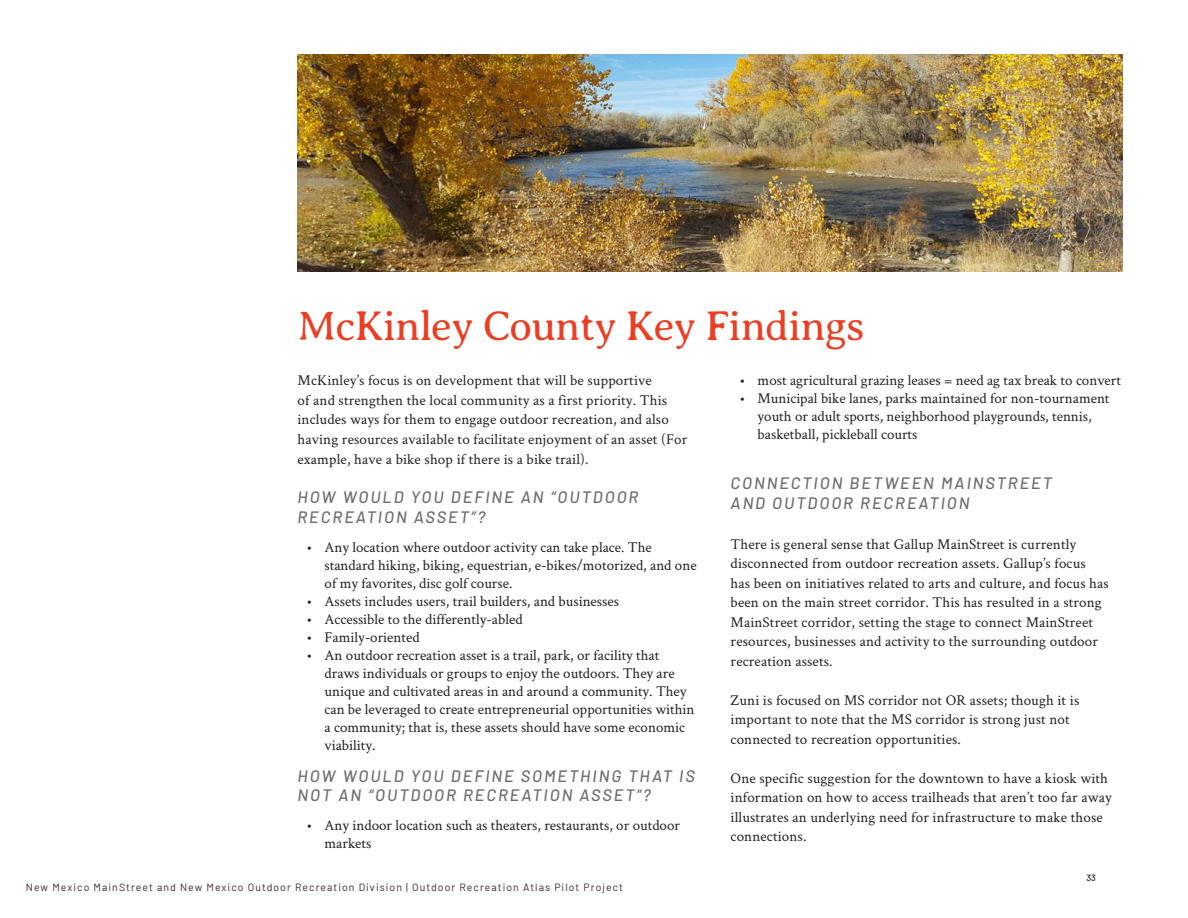
<style>
.page{position:relative;width:1188px;height:918px;background:#fff}
.page>*{position:absolute;margin:0;border:0;box-sizing:border-box;transform-origin:0 0}
.Section_H1{font:300 42px "Averia Serif Libre";letter-spacing:-.02em;color:#eb3e23}
.Section_H3{font:italic 500 16.5px/19.8px "Barlow";letter-spacing:.12em;color:#6c6d70}
.Body_Copy{font:15px/19.5px "Crimson Text";color:#231f20}
.Section_H3-2{font:15px/19.5px "Crimson Text";letter-spacing:.01em;color:#231f20}
.t1{font:10.5px "Barlow";letter-spacing:.1em;color:#412234}
.t2{font:500 9px "Barlow";color:#231f20}
</style>
<div class="page">
<img style="left:298px;top:54px;width:825px;height:217px">
<p class="Section_H1" style="left:298px;top:303px;width:569px">McKinley County Key Findings</p>
<p class="Section_H3-2" style="left:298px;top:370px;width:391px">McKinley’s focus is on development that will be supportive<br>of and strengthen the local community as a first priority. This includes ways for them to engage outdoor recreation, and also having resources available to facilitate enjoyment of an asset (For example, have a bike shop if there is a bike trail).</p>
<p class="Section_H3" style="left:298px;top:486px;width:342px">HOW WOULD YOU DEFINE AN “OUTDOOR<br>RECREATION ASSET”?</p>
<p class="Body_Copy" style="left:325px;top:537px;width:374px;line-height:18px;text-indent:-18px">• Any location where outdoor activity can take place. The standard hiking, biking, equestrian, e-bikes/motorized, and one of my favorites, disc golf course.</p>
<p class="Body_Copy" style="left:307px;top:591px;width:314px">• Assets includes users, trail builders, and businesses</p>
<p class="Body_Copy" style="left:307px;top:609px;width:218px">• Accessible to the differently-abled</p>
<p class="Body_Copy" style="left:307px;top:627px;width:115px">• Family-oriented</p>
<p class="Body_Copy" style="left:325px;top:645px;width:371px;line-height:18px;text-indent:-18px">• An outdoor recreation asset is a trail, park, or facility that draws individuals or groups to enjoy the outdoors. They are unique and cultivated areas in and around a community. They can be leveraged to create entrepreneurial opportunities within a community; that is, these assets should have some economic viability.</p>
<p class="Section_H3" style="left:298px;top:764px;width:399px">HOW WOULD YOU DEFINE SOMETHING THAT IS<br>NOT AN “OUTDOOR RECREATION ASSET”?</p>
<p class="Body_Copy" style="left:325px;top:816px;width:357px;line-height:18px;text-indent:-18px">• Any indoor location such as theaters, restaurants, or outdoor markets</p>
<p class="Body_Copy" style="left:740px;top:370px;width:383px">• most agricultural grazing leases = need ag tax break to convert</p>
<p class="Body_Copy" style="left:758px;top:389px;width:353px;line-height:18px;text-indent:-18px">• Municipal bike lanes, parks maintained for non-tournament youth or adult sports, neighborhood playgrounds, tennis, basketball, pickleball courts</p>
<p class="Section_H3" style="left:731px;top:472px;width:323px">CONNECTION BETWEEN MAINSTREET<br>AND OUTDOOR RECREATION</p>
<p class="Body_Copy" style="left:731px;top:534px;width:380px">There is general sense that Gallup MainStreet is currently disconnected from outdoor recreation assets. Gallup’s focus has been on initiatives related to arts and culture, and focus has been on the main street corridor. This has resulted in a strong MainStreet corridor, setting the stage to connect MainStreet resources, businesses and activity to the surrounding outdoor recreation assets.</p>
<p class="Body_Copy" style="left:731px;top:690px;width:350px">Zuni is focused on MS corridor not OR assets; though it is important to note that the MS corridor is strong just not connected to recreation opportunities.</p>
<p class="Body_Copy" style="left:731px;top:768px;width:383px">One specific suggestion for the downtown to have a kiosk with information on how to access trailheads that aren’t too far away illustrates an underlying need for infrastructure to make those connections.</p>
<p class="t1" style="left:26px;top:880px;width:599px">New Mexico MainStreet and New Mexico Outdoor Recreation Division | Outdoor Recreation Atlas Pilot Project</p>
<p class="t2" style="left:1086px;top:872px;width:11px">33</p>
</div>
